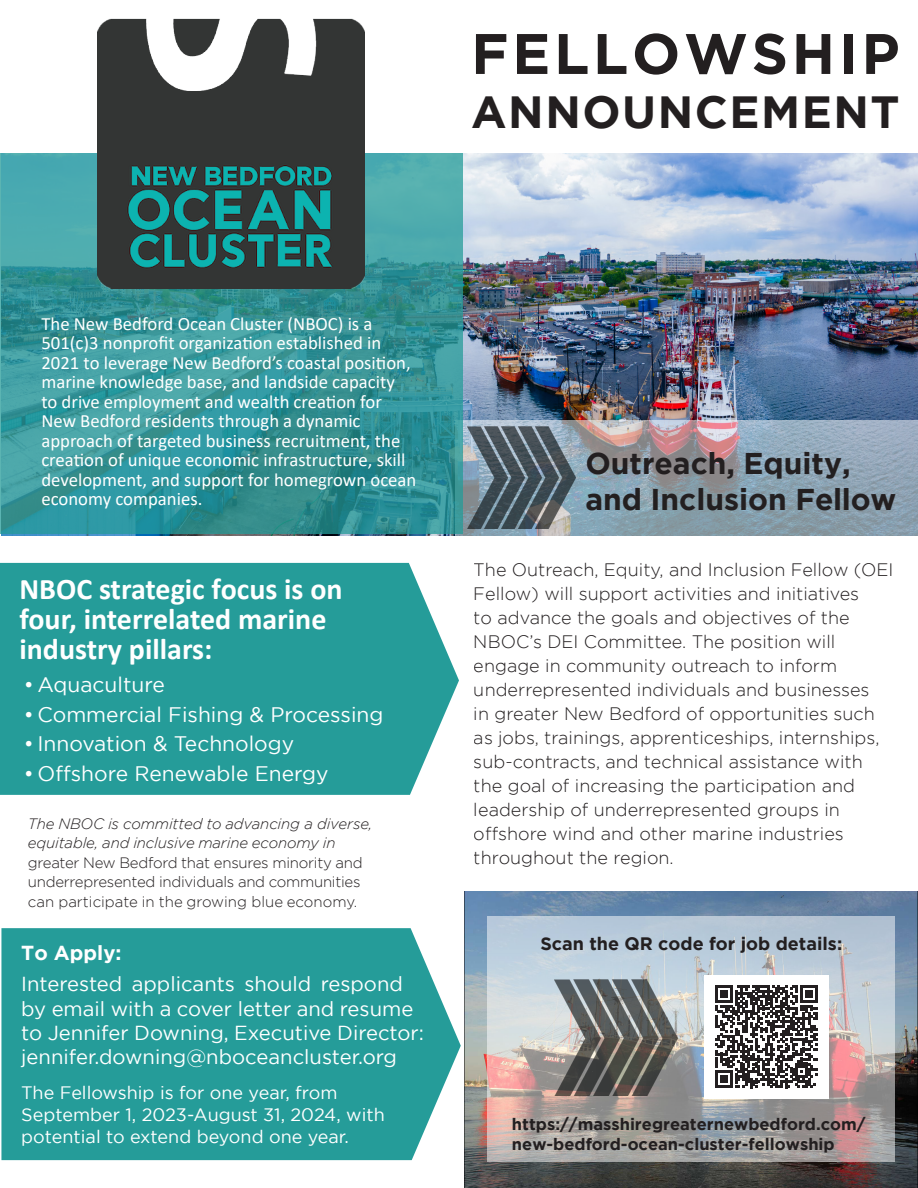
<style>
.page{position:relative;width:918px;height:1188px;background:#fff}
.page>*{position:absolute;margin:0;border:0;box-sizing:border-box;transform-origin:0 0}
.t1{font:700 57px "Gotham";letter-spacing:.065em;color:#231f20}
.t2{font:700 45px "Gotham";letter-spacing:.035em;color:#231f20}
.Paragraph_Style_2{font:700 30px/30px "Calibri";color:#fff}
.t3{font:700 30px "Gotham";color:#231f20}
.t4{font:21px "Gotham";color:#fff}
.Paragraph_Style_1{font:20.25px/24.3px "Gotham";color:#fff}
.Paragraph_Style_1-2{font:700 20.25px "Gotham";color:#fff}
.Body_Text{font:18.75px/19.5px "Calibri";color:#fff}
.t5{font:300 18px/24px "Gotham";color:#231f20}
.Paragraph_Style_1-3{font:18px/21.6px "Gotham";color:#fff}
.t6{font:700 18px "Gotham";color:#231f20}
.t7{font:700 16.5px/19.8px "Gotham";color:#231f20}
.Body_Text-2{font:300 15px/19.5px "Gotham";letter-spacing:-.02em;color:#231f20}
.s1{font-style:italic}
</style>
<div class="page">
<img style="left:465px;top:891px;width:453px;height:297px">
<img style="left:2px;top:154px;width:916px;height:381px">
<svg style="left:456px;top:420px;width:462px;height:115px;background:#94a1ae"></svg>
<img style="left:467px;top:426px;width:108px;height:103px">
<svg style="left:0;top:154px;width:462px;height:380px;background:#38979b"></svg>
<div style="left:0;top:563px;width:459px;height:232px;background:#259c99"></div>
<div style="left:1px;top:928px;width:460px;height:232px;background:#259c99"></div>
<svg style="left:488px;top:917px;width:407px;height:245px;background:#b6b6bb"></svg>
<img style="left:554px;top:979px;width:123px;height:116px">
<div style="left:704px;top:975px;width:125px;height:123px;background:#fff"></div>
<svg style="left:715px;top:985px;width:103px;height:103px"></svg>
<img style="left:97px;top:19px;width:268px;height:270px">
<p class="t1" style="left:471px;top:21px;width:430px">FELLOWSHIP</p>
<p class="t2" style="left:471px;top:86px;width:430px">ANNOUNCEMENT</p>
<p class="Body_Text" style="left:41px;top:313px;width:377px">The New Bedford Ocean Cluster (NBOC) is a 501(c)3 nonprofit organization established in 2021 to leverage New Bedford’s coastal position, marine knowledge base, and landside capacity<br>to drive employment and wealth creation for New Bedford residents through a dynamic approach of targeted business recruitment, the creation of unique economic infrastructure, skill development, and support for homegrown ocean economy companies.</p>
<p class="Paragraph_Style_2" style="left:19px;top:574px;width:325px">NBOC strategic focus is on four, interrelated marine industry pillars:</p>
<p class="t4" style="left:24px;top:673px;width:142px">• Aquaculture</p>
<p class="t4" style="left:24px;top:703px;width:361px">• Commercial Fishing &amp; Processing</p>
<p class="t4" style="left:24px;top:732px;width:272px">• Innovation &amp; Technology</p>
<p class="t4" style="left:24px;top:762px;width:306px">• Offshore Renewable Energy</p>
<p class="Body_Text-2" style="left:28px;top:814px;width:346px"><span class="s1">The NBOC is committed to advancing a diverse, equitable, and inclusive marine economy in </span>greater New Bedford that ensures minority and underrepresented individuals and communities can participate in the growing blue economy.</p>
<p class="Paragraph_Style_1-2" style="left:21px;top:942px;width:102px">To Apply:</p>
<p class="Paragraph_Style_1" style="left:21px;top:972px;width:404px">Interested applicants should respond by email with a cover letter and resume to Jennifer Downing, Executive Director: jennifer.downing@nboceancluster.org</p>
<p class="Paragraph_Style_1-3" style="left:21px;top:1082px;width:365px">The Fellowship is for one year, from<br>September 1, 2023-August 31, 2024, with potential to extend beyond one year.</p>
<p class="t3" style="left:585px;top:446px;width:267px">Outreach, Equity,</p>
<p class="t3" style="left:585px;top:482px;width:312px">and Inclusion Fellow</p>
<p class="t5" style="left:474px;top:557px;width:421px">The Outreach, Equity, and Inclusion Fellow (OEI Fellow) will support activities and initiatives<br>to advance the goals and objectives of the NBOC’s DEI Committee. The position will engage in community outreach to inform underrepresented individuals and businesses<br>in greater New Bedford of opportunities such as jobs, trainings, apprenticeships, internships, sub-contracts, and technical assistance with the goal of increasing the participation and leadership of underrepresented groups in offshore wind and other marine industries throughout the region.</p>
<p class="t6" style="left:540px;top:933px;width:303px">Scan the QR code for job details:</p>
<p class="t7" style="left:512px;top:1114px;width:355px">https://masshiregreaternewbedford.com/ new-bedford-ocean-cluster-fellowship</p>
</div>
